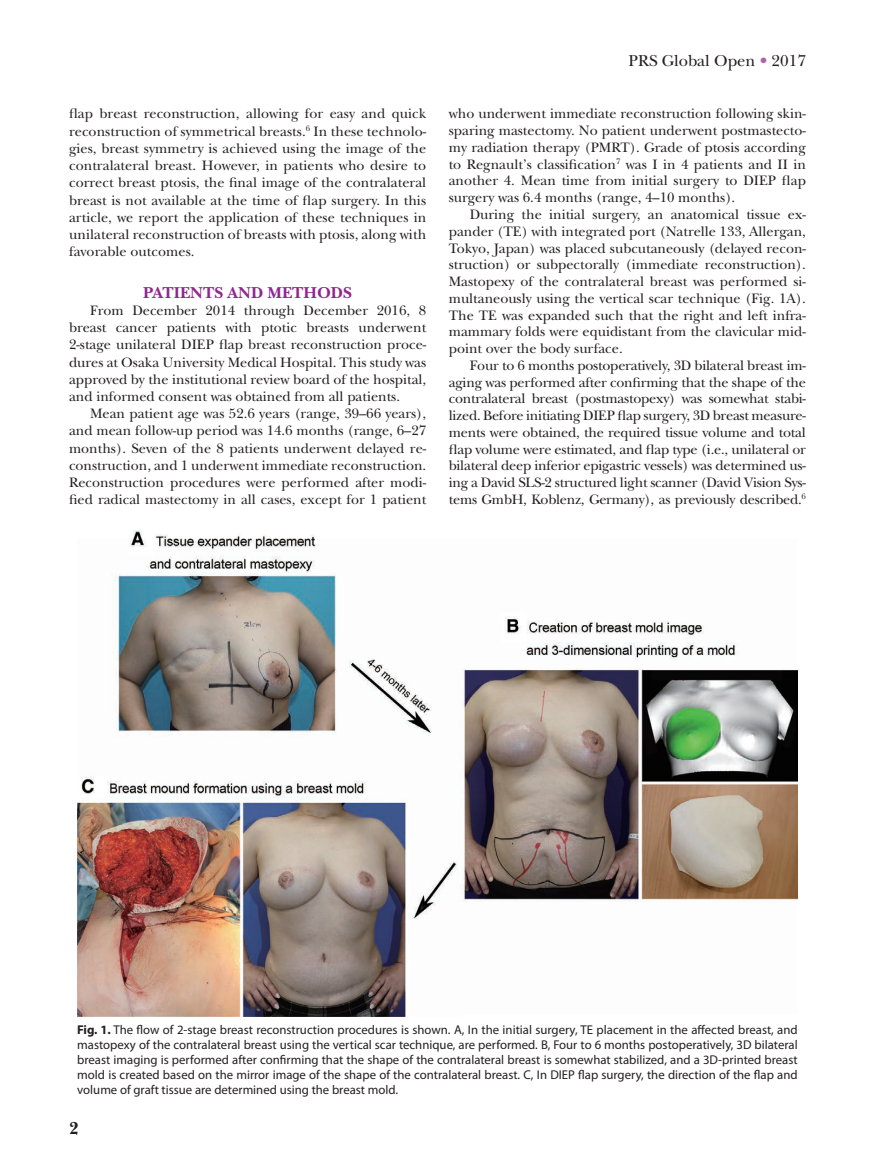
<style>
.page{position:relative;width:878px;height:1175px;background:#fff}
.page>*{position:absolute;margin:0;border:0;box-sizing:border-box;transform-origin:0 0}
.t1{font:700 18px "New Baskerville";color:#231f20}
.t2{font:16.5px "New Baskerville";color:#231f20}
.t3{font:700 16.5px "New Baskerville";color:#90268f}
.t4{font:14.25px/16.8px "New Baskerville";color:#231f20;text-align:justify}
.t5{font:12.75px/15px "Myriad Pro";color:#231f20;text-align:justify}
.s1{color:#a966aa}
.s2{font-weight:700}
</style>
<div class="page">
<img style="left:77px;top:530px;width:720px;height:486px">
<p class="t4" style="left:69px;top:105px;width:359px;line-height:17.2px">flap breast reconstruction, allowing for easy and quick reconstruction of symmetrical breasts.<sup>6</sup> In these technolo&shy;gies, breast symmetry is achieved using the image of the contralateral breast. However, in patients who desire to correct breast ptosis, the final image of the contralateral breast is not available at the time of flap surgery. In this article, we report the application of these techniques in unilateral reconstruction of breasts with ptosis, along with favorable outcomes.</p>
<p class="t3" style="left:143px;top:282px;width:210px">PATIENTS AND METHODS</p>
<p class="t4" style="left:69px;top:302px;width:359px;line-height:17.2px;text-indent:21px">From December 2014 through December 2016, 8 breast cancer patients with ptotic breasts underwent 2-stage unilateral DIEP flap breast reconstruction proce&shy;dures at Osaka University Medical Hospital. This study was approved by the institutional review board of the hospital, and informed consent was obtained from all patients.</p>
<p class="t4" style="left:69px;top:405px;width:359px;line-height:17.2px;text-indent:21px">Mean patient age was 52.6 years (range, 39–66 years), and mean follow-up period was 14.6 months (range, 6–27 months). Seven of the 8 patients underwent delayed re&shy;construction, and 1 underwent immediate reconstruction.<br>Reconstruction procedures were performed after modi&shy;fied radical mastectomy in all cases, except for 1 patient</p>
<p class="t2" style="left:628px;top:51px;width:179px">PRS Global Open <span class="s1">•</span> 2017</p>
<p class="t4" style="left:448px;top:105px;width:359px">who underwent immediate reconstruction following skin&shy;sparing mastectomy. No patient underwent postmastecto&shy;my radiation therapy (PMRT). Grade of ptosis according to Regnault’s classification<sup>7</sup> was I in 4 patients and II in another 4. Mean time from initial surgery to DIEP flap surgery was 6.4 months (range, 4–10 months).</p>
<p class="t4" style="left:448px;top:206px;width:359px;text-indent:21px">During the initial surgery, an anatomical tissue ex&shy;pander (TE) with integrated port (Natrelle 133, Allergan, Tokyo, Japan) was placed subcutaneously (delayed recon&shy;struction) or subpectorally (immediate reconstruction).<br>Mastopexy of the contralateral breast was performed si&shy;multaneously using the vertical scar technique (Fig. 1A).<br>The TE was expanded such that the right and left infra&shy;mammary folds were equidistant from the clavicular mid&shy;point over the body surface.</p>
<p class="t4" style="left:448px;top:357px;width:359px;text-indent:21px">Four to 6 months postoperatively, 3D bilateral breast im&shy;aging was performed after confirming that the shape of the contralateral breast (postmastopexy) was somewhat stabi&shy;lized. Before initiating DIEP flap surgery, 3D breast measure&shy;ments were obtained, the required tissue volume and total flap volume were estimated, and flap type (i.e., unilateral or bilateral deep inferior epigastric vessels) was determined us&shy;ing a David SLS-2 structured light scanner (David Vision Sys&shy;tems GmbH, Koblenz, Germany), as previously described.<sup>6</sup></p>
<p class="t5" style="left:77px;top:1022px;width:722px"><span class="s2">Fig. 1.</span> The flow of 2-stage breast reconstruction procedures is shown. A, I n the initial surgery, TE placement in the affected breast, and mastopexy of the contralateral breast using the vertical scar technique, are performed. B, Four to 6 months postoperatively, 3D bilateral breast imaging is performed after confirming that the shape of the contralateral breast is somewhat stabilized, and a 3D-printed breast mold is created based on the mirror image of the shape of the contralateral breast. C, I n DIEP flap surgery, the direction of the flap and volume of graft tissue are determined using the breast mold.</p>
<p class="t1" style="left:69px;top:1118px;width:11px">2</p>
</div>
